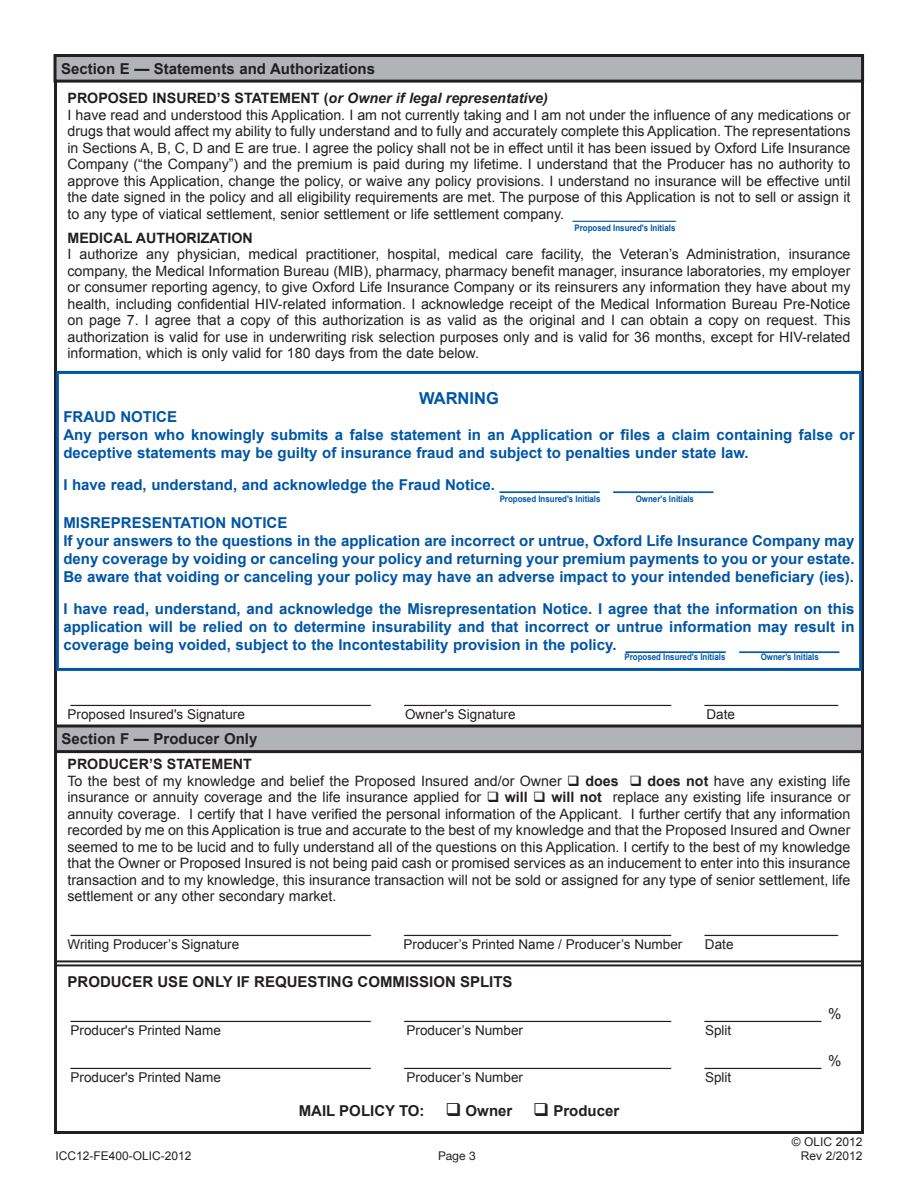
<style>
.page{position:relative;width:918px;height:1188px;background:#fff}
.page>*{position:absolute;margin:0;border:0;box-sizing:border-box;transform-origin:0 0}
.t1{font:700 16.5px "Arial";color:#0155a5}
.t2{font:700 15px/18px "Arial";color:#0155a5}
.t3{font:15px "Arial";color:#231f20}
.t4{font:700 15px "Arial";color:#231f20}
.t5{font:14.25px/16.5px "Arial";color:#231f20}
.t6{font:700 14.25px "Arial";color:#231f20}
.t7{font:13.5px "Arial";color:#231f20}
.t8{font:12px "Arial";color:#231f20}
.t9{font:12px "Helvetica Neue";color:#231f20}
.t10{font:700 9px "Arial";color:#0155a5;scale:.88 1}
.s1{font-weight:700}
.s2{font-weight:700;font-style:italic}
.s3{color:#0155a5}
</style>
<div class="page">
<div style="left:55px;top:56px;width:808px;height:25px;background:#b2b3b7"></div>
<div style="left:54px;top:54px;width:810px;height:29px;border:3px solid #231f20"></div>
<hr style="left:56px;top:371px;width:806px;height:3px;background:#0155a5">
<hr style="left:56px;top:374px;width:3px;height:294px;background:#0155a5">
<hr style="left:859px;top:374px;width:3px;height:294px;background:#0155a5">
<hr style="left:56px;top:668px;width:806px;height:3px;background:#0155a5">
<div style="left:56px;top:726px;width:807px;height:26px;background:#b2b3b7"></div>
<div style="left:54px;top:724px;width:810px;height:29px;border:3px solid #231f20"></div>
<hr style="left:56px;top:960px;width:807px;height:2px;background:#231f20">
<hr style="left:56px;top:964px;width:807px;height:2px;background:#231f20">
<p class="t4" style="left:61px;top:59px;width:316px">Section E — Statements and Authorizations</p>
<p class="t5" style="left:68px;top:90px;width:785px"><span class="s1">PROPOSED INSURED’S STATEMENT (</span><span class="s2">or Owner if legal representative)<br></span>I have read and understood this Application. I am not currently taking and I am not under the influence of any medications or drugs that would affect my ability to fully understand and to fully and accurately complete this Application. The representations in Sections A, B, C, D and E are true. I agree the policy shall not be in effect until it has been issued by Oxford Life Insurance Company (“the Company”) and the premium is paid during my lifetime. I understand that the Producer has no authority to approve this Application, change the policy, or waive any policy provisions. I understand no insurance will be effective until the date signed in the policy and all eligibility requirements are met. The purpose of this Application is not to sell or assign it to any type of viatical settlement, senior settlement or life settlement company. <span class="s3">_____________</span></p>
<p class="t6" style="left:68px;top:228px;width:187px">MEDICAL AUTHORIZATION</p>
<p class="t5" style="left:68px;top:246px;width:785px;text-align:justify">I authorize any physician, medical practitioner, hospital, medical care facility, the Veteran’s Administration, insurance company, the Medical Information Bureau (MIB), pharmacy, pharmacy benefit manager, insurance laboratories, my employer or consumer reporting agency, to give Oxford Life Insurance Company or its reinsurers any information they have about my health, including confidential HIV-related information. I acknowledge receipt of the Medical Information Bureau Pre-Notice on page 7. I agree that a copy of this authorization is as valid as the original and I can obtain a copy on request. This authorization is valid for use in underwriting risk selection purposes only and is valid for 36 months, except for HIV-related information, which is only valid for 180 days from the date below.</p>
<p class="t1" style="left:419px;top:388px;width:81px">WARNING</p>
<p class="t2" style="left:63px;top:409px;width:793px">FRAUD NOTICE<br>Any person who knowingly submits a false statement in an Application or files a claim containing false or deceptive statements may be guilty of insurance fraud and subject to penalties under state law.</p>
<p class="t2" style="left:63px;top:476px;width:652px">I have read, understand, and acknowledge the Fraud Notice. ____________ ____________</p>
<p class="t2" style="left:63px;top:514px;width:793px">MISREPRESENTATION NOTICE<br>If your answers to the questions in the application are incorrect or untrue, Oxford Life Insurance Company may deny coverage by voiding or canceling your policy and returning your premium payments to you or your estate.<br>Be aware that voiding or canceling your policy may have an adverse impact to your intended beneficiary (ies).</p>
<p class="t2" style="left:63px;top:600px;width:793px;text-align:justify">I have read, understand, and acknowledge the Misrepresentation Notice. I agree that the information on this application will be relied on to determine insurability and that incorrect or untrue information may result in coverage being voided, subject to the Incontestability provision in the policy. ____________ ____________</p>
<p class="t10" style="left:575px;top:222px;width:116px">Proposed Insured's Initials</p>
<p class="t10" style="left:500px;top:492px;width:116px">Proposed Insured's Initials</p>
<p class="t10" style="left:636px;top:492px;width:68px">Owner's Initials</p>
<p class="t10" style="left:625px;top:651px;width:116px">Proposed Insured's Initials</p>
<p class="t10" style="left:761px;top:651px;width:68px">Owner's Initials</p>
<p class="t3" style="left:71px;top:688px;width:302px">____________________________________</p>
<p class="t3" style="left:404px;top:688px;width:268px">________________________________</p>
<p class="t3" style="left:705px;top:688px;width:135px">________________</p>
<p class="t7" style="left:68px;top:706px;width:179px">Proposed Insured's Signature</p>
<p class="t7" style="left:405px;top:706px;width:112px">Owner's Signature</p>
<p class="t7" style="left:706px;top:706px;width:30px">Date</p>
<p class="t4" style="left:62px;top:729px;width:197px">Section F — Producer Only</p>
<p class="t5" style="left:67px;top:756px;width:785px"><span class="s1">PRODUCER’S STATEMENT<br></span>To the best of my knowledge and belief the Proposed Insured and/or Owner ❑ <span class="s1">does</span> ❑ <span class="s1">does not</span> have any existing life insurance or annuity coverage and the life insurance applied for ❑ <span class="s1">will</span> ❑ <span class="s1">will not</span> replace any existing life insurance or annuity coverage. I certify that I have verified the personal information of the Applicant. I further certify that any information recorded by me on this Application is true and accurate to the best of my knowledge and that the Proposed Insured and Owner seemed to me to be lucid and to fully understand all of the questions on this Application. I certify to the best of my knowledge that the Owner or Proposed Insured is not being paid cash or promised services as an inducement to enter into this insurance transaction and to my knowledge, this insurance transaction will not be sold or assigned for any type of senior settlement, life settlement or any other secondary market.</p>
<p class="t3" style="left:71px;top:917px;width:302px">____________________________________</p>
<p class="t3" style="left:404px;top:917px;width:268px">________________________________</p>
<p class="t3" style="left:705px;top:917px;width:135px">________________</p>
<p class="t7" style="left:68px;top:935px;width:173px">Writing Producer’s Signature</p>
<p class="t7" style="left:404px;top:935px;width:280px">Producer’s Printed Name / Producer’s Number</p>
<p class="t7" style="left:705px;top:935px;width:30px">Date</p>
<p class="t4" style="left:68px;top:972px;width:447px">PRODUCER USE ONLY IF REQUESTING COMMISSION SPLITS</p>
<p class="t3" style="left:71px;top:1003px;width:302px">____________________________________</p>
<p class="t3" style="left:404px;top:1003px;width:268px">________________________________</p>
<p class="t3" style="left:705px;top:1003px;width:138px">______________ %</p>
<p class="t7" style="left:70px;top:1021px;width:152px">Producer's Printed Name</p>
<p class="t7" style="left:407px;top:1021px;width:118px">Producer’s Number</p>
<p class="t7" style="left:705px;top:1021px;width:28px">Split</p>
<p class="t3" style="left:71px;top:1051px;width:302px">____________________________________</p>
<p class="t3" style="left:404px;top:1051px;width:268px">________________________________</p>
<p class="t3" style="left:705px;top:1051px;width:138px">______________ %</p>
<p class="t7" style="left:70px;top:1069px;width:152px">Producer's Printed Name</p>
<p class="t7" style="left:407px;top:1069px;width:118px">Producer’s Number</p>
<p class="t7" style="left:705px;top:1069px;width:28px">Split</p>
<p class="t4" style="left:299px;top:1101px;width:322px">MAIL POLICY TO: ❑ Owner ❑ Producer</p>
<p class="t8" style="left:792px;top:1134px;width:72px">© OLIC 2012</p>
<p class="t8" style="left:56px;top:1148px;width:138px">ICC12-FE400-OLIC-2012</p>
<p class="t9" style="left:438px;top:1149px;width:39px">Page 3</p>
<p class="t8" style="left:801px;top:1148px;width:63px">Rev 2/2012</p>
</div>
